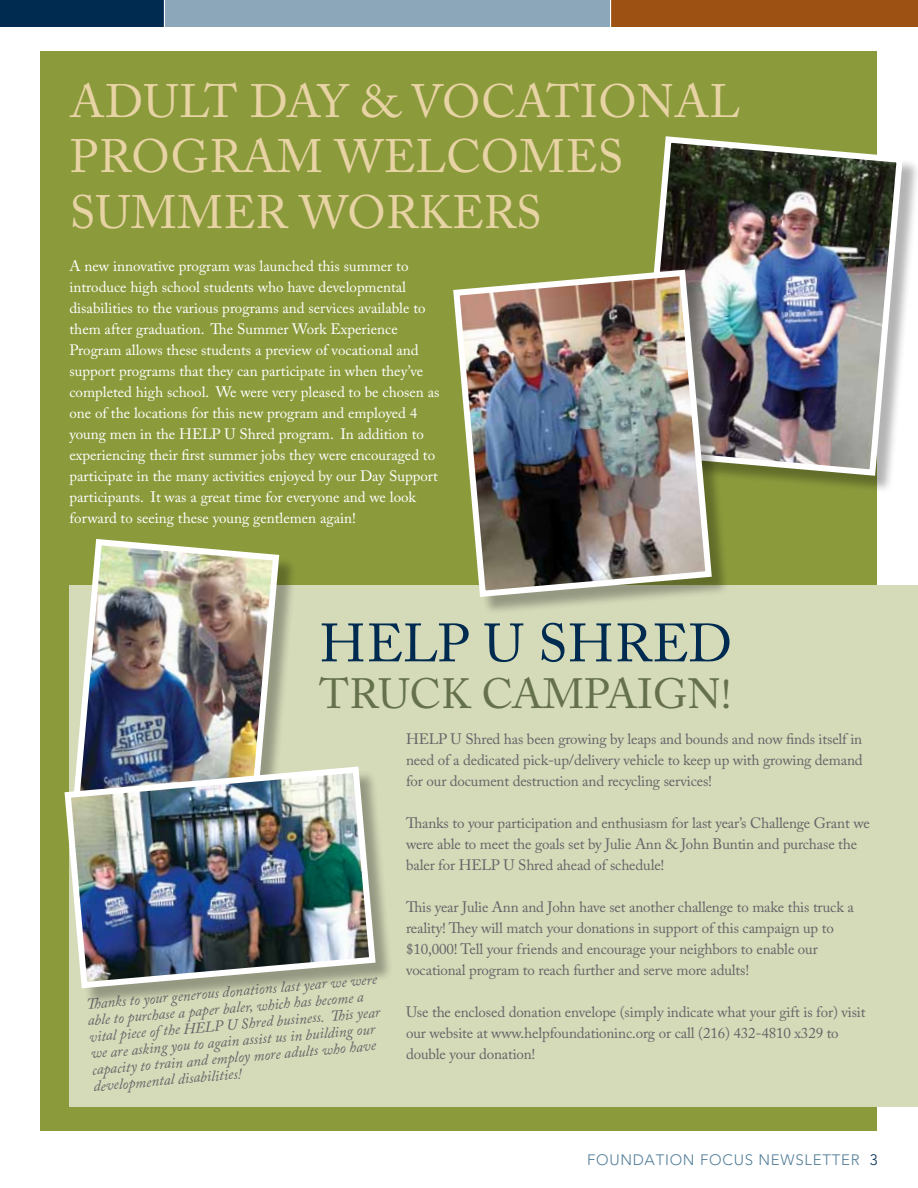
<style>
.page{position:relative;width:918px;height:1188px;background:#fff}
.page>*{position:absolute;margin:0;border:0;box-sizing:border-box;transform-origin:0 0}
.t1{font:53.4px "Adobe Caslon Pro";letter-spacing:.005em;color:#002b51}
.t2{font:46.5px/55.8px "Adobe Caslon Pro";letter-spacing:.015em;color:#e8d3a5}
.t3{font:42px "Adobe Caslon Pro";color:#65714b}
.t4{font:15px/21px "Adobe Caslon Pro";letter-spacing:-.01em;color:#636466}
.t5{font:15px/21px "Adobe Caslon Pro";color:#fff}
.t6{font:italic 15px/16.5px "Adobe Caslon Pro";color:#636466}
.t7{font:300 15px "Avenir";letter-spacing:.05em;color:#527d97}
.t8{font:300 15px "Avenir";color:#002b51}
</style>
<div class="page">
<div style="left:40px;top:51px;width:838px;height:1080px;background:#8b9b3c"></div>
<div style="left:69px;top:586px;width:849px;height:521px;background:#d5dab9"></div>
<div style="left:165px;top:0;width:753px;height:27px;background:#8ca6ba"></div>
<div style="left:610px;top:0;width:308px;height:27px;background:#9d5112"></div>
<div style="left:0;top:0;width:164px;height:27px;background:#002b51"></div>
<svg style="left:610px;top:0;width:1px;height:27px"></svg>
<div style="left:76px;top:542px;width:222px;height:297px;background:#000;opacity:.3"></div>
<img style="left:70px;top:539px;width:212px;height:224px">
<div style="left:641px;top:139px;width:277px;height:355px;background:#000;opacity:.3"></div>
<img style="left:641px;top:133px;width:265px;height:346px">
<div style="left:456px;top:273px;width:274px;height:342px;background:#000;opacity:.3"></div>
<img style="left:450px;top:266px;width:265px;height:334px">
<div style="left:67px;top:769px;width:326px;height:237px;background:#000;opacity:.3"></div>
<img style="left:64px;top:763px;width:315px;height:229px">
<h2 class="t2" style="left:205px;top:73px;width:241px">t Day &amp; Voca</h2>
<h2 class="t2" style="left:547px;top:73px;width:162px">tional</h2>
<h2 class="t2" style="left:70px;top:73px;width:71px">Adul</h2>
<h2 class="t2" style="left:70px;top:128px;width:348px">Prog ram Welco</h2>
<h2 class="t2" style="left:70px;top:128px;width:524px;text-indent:450px">mes<br>Summer Wo rkers</h2>
<p class="t5" style="left:69px;top:256px;width:372px">A new innovative program was launched this summer to introduce high school students who have developmental disabilities to the various programs and services available to them after graduation. The Summer Work Experience Program allows these students a preview of vocational and support programs that they can participate in when they’ve completed high school. We were very pleased to be chosen as one of the locations for this new program and employed 4 young men in the HELP U Shred program. In addition to experiencing their first summer jobs they were encouraged to participate in the many activities enjoyed by our Day Support participants. It was a great time for everyone and we look forward to seeing these young gentlemen again!</p>
<h1 class="t1" style="left:320px;top:612px;width:371px">HELP U Sh red</h1>
<h3 class="t3" style="left:320px;top:669px;width:414px">TRUCK CAMPAIGN!</h3>
<p class="t6" style="left:86px;top:996px;width:293px;rotate:-5deg">Th anks to your generous donations last year we were able to purchase a paper baler, which has become a vital piece of the HELP U Shred business. Th is year we are asking you to again assist us in building our capacity to train and employ more adults who have developmental disabilities!</p>
<p class="t4" style="left:406px;top:729px;width:458px;text-align:justify">HELP U Shred has been growing by leaps and bounds and now finds itself in need of a dedicated pick-up/delivery vehicle to keep up with growing demand for our document destruction and recycling services!</p>
<p class="t4" style="left:406px;top:813px;width:465px">Thanks to your participation and enthusiasm for last year’s Challenge Grant we were able to meet the goals set by Julie Ann &amp; John Buntin and purchase the baler for HELP U Shred ahead of schedule!</p>
<p class="t4" style="left:406px;top:897px;width:449px">This year Julie Ann and John have set another challenge to make this truck a reality! They will match your donations in support of this campaign up to $10,000! Tell your friends and encourage your neighbors to enable our vocational program to reach further and serve more adults!</p>
<p class="t4" style="left:406px;top:1002px;width:461px">Use the enclosed donation envelope (simply indicate what your gift is for) visit our website at www.helpfoundationinc.org or call (216) 432-4810 x329 to double your donation!</p>
<p class="t7" style="left:587px;top:1151px;width:184px">FOUNDATION FOCUS NEW</p>
<p class="t7" style="left:795px;top:1151px;width:55px">SLETTER</p>
<p class="t8" style="left:870px;top:1151px;width:9px">3</p>
</div>
